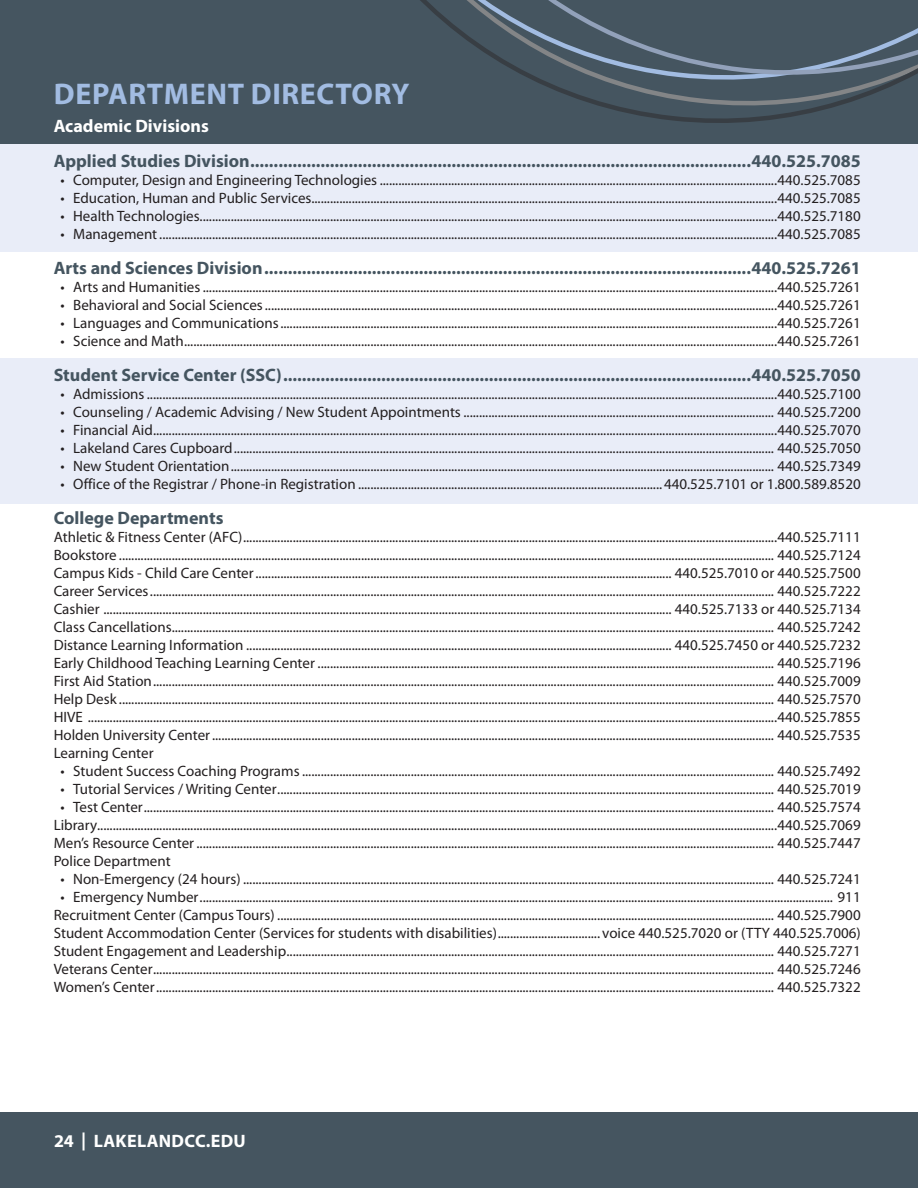
<style>
.page{position:relative;width:918px;height:1188px;background:#fff}
.page>*{position:absolute;margin:0;border:0;box-sizing:border-box;transform-origin:0 0}
.t1{font:700 30px "Myriad Pro";letter-spacing:.02em;color:#a2bce2}
.t2{font:700 18px "Myriad Pro";color:#455560}
.t3{font:700 18px "Myriad Pro";color:#fff}
.t4{font:700 18px "Myriad Pro";letter-spacing:.02em;color:#fff}
.t5{font:15px/18px "Myriad Pro";color:#231f20;text-align:justify}
</style>
<div class="page">
<div style="left:0;top:1112px;width:918px;height:76px;background:#455560"></div>
<div style="left:0;top:0;width:918px;height:144px;background:#455560"></div>
<div style="left:0;top:144px;width:918px;height:108px;background:#e9edf8"></div>
<div style="left:0;top:358px;width:918px;height:145px;background:#e9edf8"></div>
<svg style="left:420px;top:0;width:498px;height:123px"></svg>
<h1 class="t1" style="left:54px;top:74px;width:357px">DEPARTMENT DIRECTORY</h1>
<p class="t3" style="left:54px;top:114px;width:157px">Academic Divisions</p>
<p class="t2" style="left:54px;top:149px;width:808px">Applied Studies Division...........................................................................................................440.525.7085</p>
<p class="t5" style="left:60px;top:171px;width:802px">• Computer, Design and Engineering Technologies ................................................................................................................................440.525.7085</p>
<p class="t5" style="left:60px;top:189px;width:802px">• Education, Human and Public Services......................................................................................................................................................440.525.7085</p>
<p class="t5" style="left:60px;top:207px;width:802px">• Health Technologies..........................................................................................................................................................................................440.525.7180</p>
<p class="t5" style="left:60px;top:225px;width:802px">• Management.......................................................................................................................................................................................................440.525.7085</p>
<p class="t2" style="left:54px;top:256px;width:808px">Arts and Sciences Division........................................................................................................440.525.7261</p>
<p class="t5" style="left:60px;top:278px;width:802px">• Arts and Humanities.........................................................................................................................................................................................440.525.7261</p>
<p class="t5" style="left:60px;top:296px;width:802px">• Behavioral and Social Sciences.....................................................................................................................................................................440.525.7261</p>
<p class="t5" style="left:60px;top:314px;width:802px">• Languages and Communications................................................................................................................................................................440.525.7261</p>
<p class="t5" style="left:60px;top:332px;width:802px">• Science and Math...............................................................................................................................................................................................440.525.7261</p>
<p class="t2" style="left:54px;top:363px;width:808px">Student Service Center (SSC)....................................................................................................440.525.7050</p>
<p class="t5" style="left:60px;top:385px;width:802px">• Admissions...........................................................................................................................................................................................................440.525.7100</p>
<p class="t5" style="left:60px;top:403px;width:802px">• Counseling / Academic Advising / New Student Appointments .................................................................................................... 440.525.7200</p>
<p class="t5" style="left:60px;top:421px;width:802px">• Financial Aid.........................................................................................................................................................................................................440.525.7070</p>
<p class="t5" style="left:60px;top:439px;width:802px">• Lakeland Cares Cupboard.............................................................................................................................................................................. 440.525.7050</p>
<p class="t5" style="left:60px;top:457px;width:802px">• New Student Orientation............................................................................................................................................................................... 440.525.7349</p>
<p class="t5" style="left:60px;top:475px;width:802px">• Office of the Registrar / Phone-in Registration ..................................................................................................440.525.7101 or 1.800.589.8520</p>
<p class="t2" style="left:54px;top:506px;width:171px">College Departments</p>
<p class="t5" style="left:54px;top:528px;width:809px">Athletic &amp; Fitness Center (AFC)............................................................................................................................................................................440.525.7111<br>Bookstore ................................................................................................................................................................................................................... 440.525.7124<br>Campus Kids - Child Care Center...................................................................................................................................... 440.525.7010 or 440.525.7500<br>Career Services......................................................................................................................................................................................................... 440.525.7222<br>Cashier ....................................................................................................................................................................................... 440.525.7133 or 440.525.7134<br>Class Cancellations.................................................................................................................................................................................................. 440.525.7242<br>Distance Learning Information ......................................................................................................................................... 440.525.7450 or 440.525.7232<br>Early Childhood Teaching Learning Center ................................................................................................................................................... 440.525.7196<br>First Aid Station........................................................................................................................................................................................................ 440.525.7009<br>Help Desk ................................................................................................................................................................................................................... 440.525.7570<br>HIVE ..............................................................................................................................................................................................................................440.525.7855<br>Holden University Center..................................................................................................................................................................................... 440.525.7535<br>Learning Center</p>
<p class="t5" style="left:60px;top:762px;width:802px">• Student Success Coaching Programs ........................................................................................................................................................ 440.525.7492</p>
<p class="t5" style="left:60px;top:780px;width:802px">• Tutorial Services / Writing Center................................................................................................................................................................ 440.525.7019</p>
<p class="t5" style="left:54px;top:798px;width:808px;text-indent:7px">• Test Center........................................................................................................................................................................................................... 440.525.7574<br>Library...........................................................................................................................................................................................................................440.525.7069<br>Men’s Resource Center .......................................................................................................................................................................................... 440.525.7447<br>Police Department</p>
<p class="t5" style="left:60px;top:870px;width:802px">• Non-Emergency (24 hours) ........................................................................................................................................................................... 440.525.7241</p>
<p class="t5" style="left:54px;top:888px;width:809px;text-align:center">• Emergency Number............................................................................................................................................................................................................ 911<br>Recruitment Center (Campus Tours) ................................................................................................................................................................ 440.525.7900<br>Student Accommodation Center (Services for students with disabilities)................................. voice 440.525.7020 or (TTY 440.525.7006)<br>Student Engagement and Leadership............................................................................................................................................................. 440.525.7271<br>Veterans Center........................................................................................................................................................................................................ 440.525.7246<br>Women’s Center....................................................................................................................................................................................................... 440.525.7322</p>
<p class="t4" style="left:54px;top:1129px;width:193px">24 | LAKELANDCC.EDU</p>
</div>
